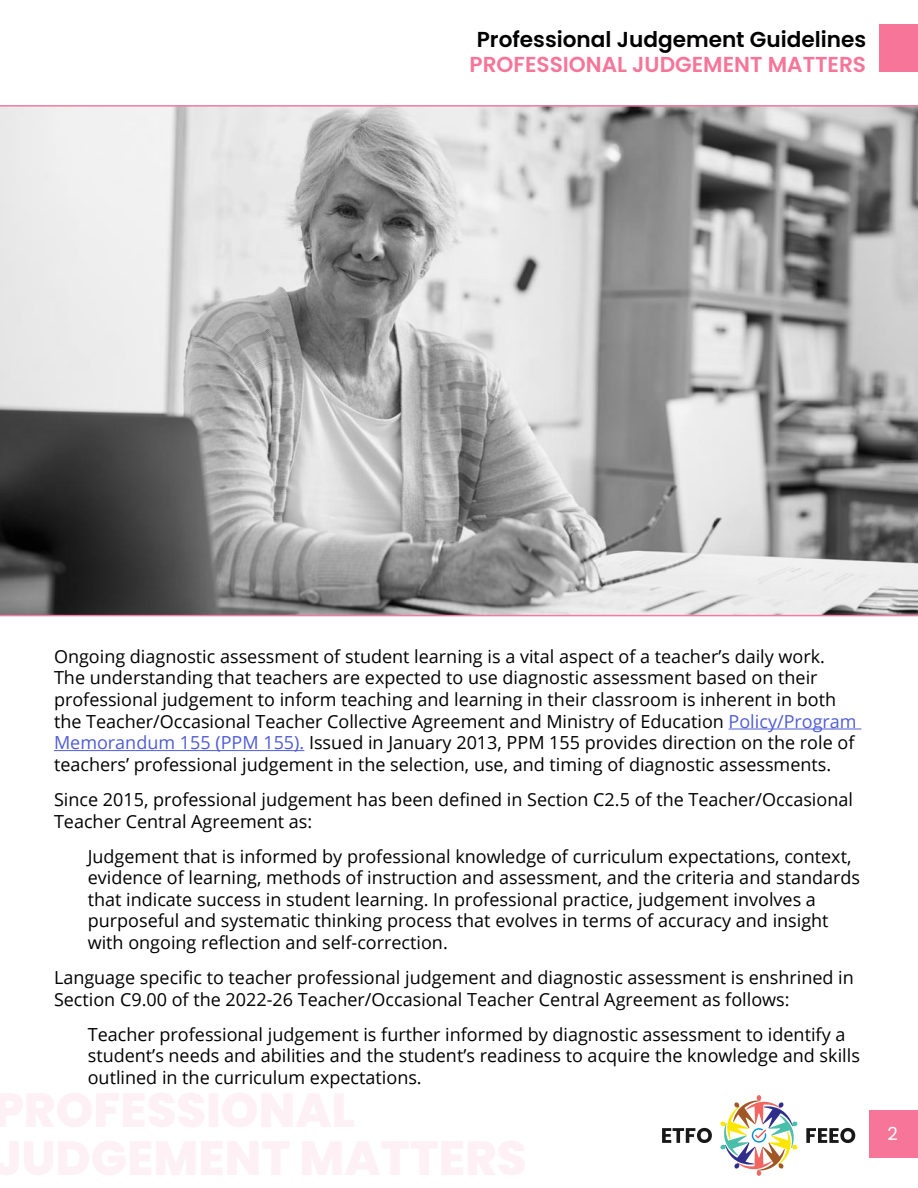
<style>
.page{position:relative;width:918px;height:1188px;background:#fff}
.page>*{position:absolute;margin:0;border:0;box-sizing:border-box;transform-origin:0 0}
.t1{font:600 21.6px "Poppins";color:#000}
.t2{font:600 21.6px "Poppins";color:#f67599}
.t3{font:18px/21.6px "Open Sans";color:#000}
.t4{font:18px "Poppins";color:#fff}
.s1{color:#4f5cd6}
</style>
<div class="page">
<div style="left:870px;top:1110px;width:48px;height:48px;background:#f67599"></div>
<svg style="left:662px;top:1128px;width:50px;height:15px"></svg>
<svg style="left:806px;top:1128px;width:49px;height:15px"></svg>
<svg style="left:720px;top:1095px;width:78px;height:81px"></svg>
<div style="left:880px;top:24px;width:38px;height:48px;background:#f67599"></div>
<svg style="left:0;top:105px;width:918px;height:511px;background:#adadad"></svg>
<hr style="left:729px;top:729px;width:132px;height:1px;background:#4f5cd6">
<hr style="left:54px;top:750px;width:250px;height:1px;background:#4f5cd6">
<p class="t1" style="left:477px;top:27px;width:391px">Professional Judgement Guidelines</p>
<p class="t2" style="left:470px;top:52px;width:398px">PROFESSIONAL JUDGEMENT MATTERS</p>
<p class="t3" style="left:54px;top:645px;width:804px">Ongoing diagnostic assessment of student learning is a vital aspect of a teacher’s daily work.<br>The understanding that teachers are expected to use diagnostic assessment based on their professional judgement to inform teaching and learning in their classroom is inherent in both the Teacher/Occasional Teacher Collective Agreement and Ministry of Education <span class="s1">Policy/Program Memorandum 155 (PPM 155).</span> Issued in January 2013, PPM 155 provides direction on the role of teachers’ professional judgement in the selection, use, and timing of diagnostic assessments.</p>
<p class="t3" style="left:54px;top:788px;width:801px">Since 2015, professional judgement has been defined in Section C2.5 of the Teacher/Occasional<br>Teacher Central Agreement as:</p>
<p class="t3" style="left:88px;top:845px;width:774px">Judgement that is informed by professional knowledge of curriculum expectations, context, evidence of learning, methods of instruction and assessment, and the criteria and standards that indicate success in student learning. In professional practice, judgement involves a purposeful and systematic thinking process that evolves in terms of accuracy and insight with ongoing reflection and self-correction.</p>
<p class="t3" style="left:54px;top:966px;width:801px">Language specific to teacher professional judgement and diagnostic assessment is enshrined in<br>Section C9.00 of the 2022-26 Teacher/Occasional Teacher Central Agreement as follows:</p>
<p class="t3" style="left:88px;top:1023px;width:774px">Teacher professional judgement is further informed by diagnostic assessment to identify a student’s needs and abilities and the student’s readiness to acquire the knowledge and skills outlined in the curriculum expectations.</p>
<p class="t4" style="left:888px;top:1124px;width:12px">2</p>
</div>
